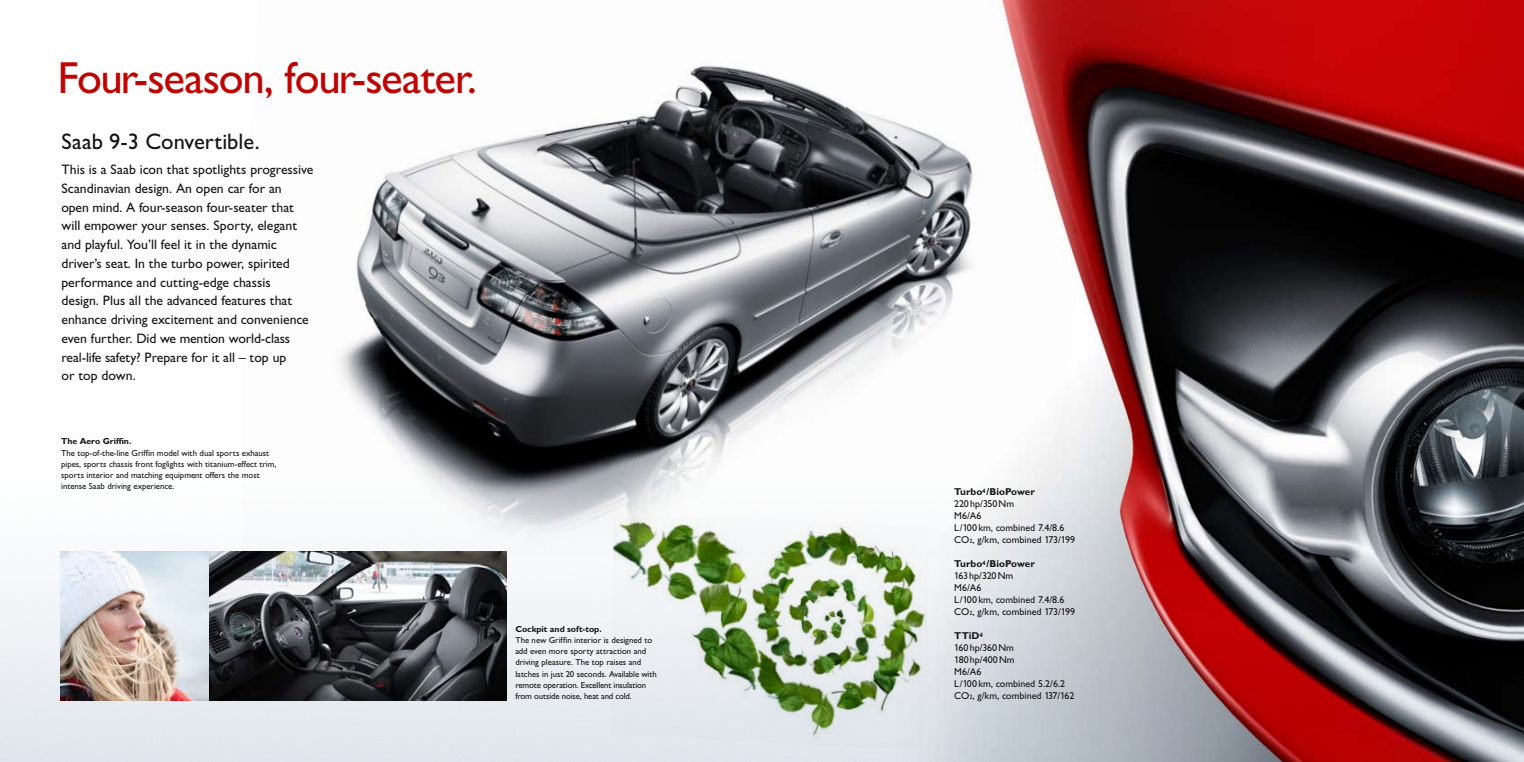
<style>
.page{position:relative;width:1524px;height:762px;background:#fff}
.page>*{position:absolute;margin:0;border:0;box-sizing:border-box;transform-origin:0 0}
.t1{font:45px "Gill Sans For Saab";letter-spacing:-.03em;color:#bf0404}
.t2{font:22.5px "Gill Sans For Saab";color:#161514}
.t3{font:13.75px/18.8px "Gill Sans For Saab";color:#161514}
.t4{font:10px/12px "Gill Sans For Saab";color:#161514}
.t5{font:8.75px/11.2px "Gill Sans For Saab";color:#161514}
.t6{font:700 8.75px "Gill Sans For Saab";color:#161514}
.s1{font-weight:700}
.s2{font-size:6.25px}
</style>
<div class="page">
<img style="left:0;top:551px;width:846px;height:211px">
<img style="left:60px;top:552px;width:447px;height:148px">
<img style="left:611px;top:558px;width:235px;height:192px">
<img style="left:241px;top:65px;width:605px;height:493px">
<img style="left:846px;top:0;width:678px;height:762px">
<h1 class="t1" style="left:58px;top:52px;width:421px">Four-season, four-seater.</h1>
<h2 class="t2" style="left:61px;top:128px;width:200px">Saab 9-3 Convertible.</h2>
<p class="t3" style="left:61px;top:160px;width:253px">This is a Saab icon that spotlights progressive Scandinavian design. An open car for an<br>open mind. A four-season four-seater that will empower your senses. Sporty, elegant and playful. You’ll feel it in the dynamic driver’s seat. In the turbo power, spirited performance and cutting-edge chassis<br>design. Plus all the advanced features that enhance driving excitement and convenience even further. Did we mention world-class real-life safety? Prepare for it all – top up<br>or top down.</p>
<p class="t6" style="left:61px;top:436px;width:72px">The Aero Griffin.</p>
<p class="t5" style="left:61px;top:447px;width:217px">The top-of-the-line Griffin model with dual sports exhaust pipes, sports chassis front foglights with titanium-effect trim, sports interior and matching equipment offers the most intense Saab driving experience.</p>
<p class="t6" style="left:515px;top:623px;width:88px">Cockpit and soft-top.</p>
<p class="t5" style="left:515px;top:634px;width:143px">The new Griffin interior is designed to add even more sporty attraction and driving pleasure. The top raises and latches in just 20 seconds. Available with remote operation. Excellent insulation from outside noise, heat and cold.</p>
<p class="t4" style="left:954px;top:486px;width:122px"><span class="s1">Turbo</span><sup>4</sup> <span class="s1">/BioPower<br></span>220hp/350Nm<br>M6/A6<br>L/100km, combined 7.4/8.6<br>CO<span class="s2">2</span>, g/km, combined 173/199</p>
<p class="t4" style="left:954px;top:558px;width:122px"><span class="s1">Turbo</span><sup>4</sup> <span class="s1">/BioPower<br></span>163hp/320Nm<br>M6/A6<br>L/100km, combined 7.4/8.6<br>CO<span class="s2">2</span>, g/km, combined 173/199</p>
<p class="t4" style="left:954px;top:630px;width:122px"><span class="s1">TTiD</span><sup>4<br></sup>160 hp/360Nm<br>180 hp/400Nm<br>M6/A6<br>L/100km, combined 5.2/6.2<br>CO<span class="s2">2</span>, g/km, combined 137/162</p>
</div>
